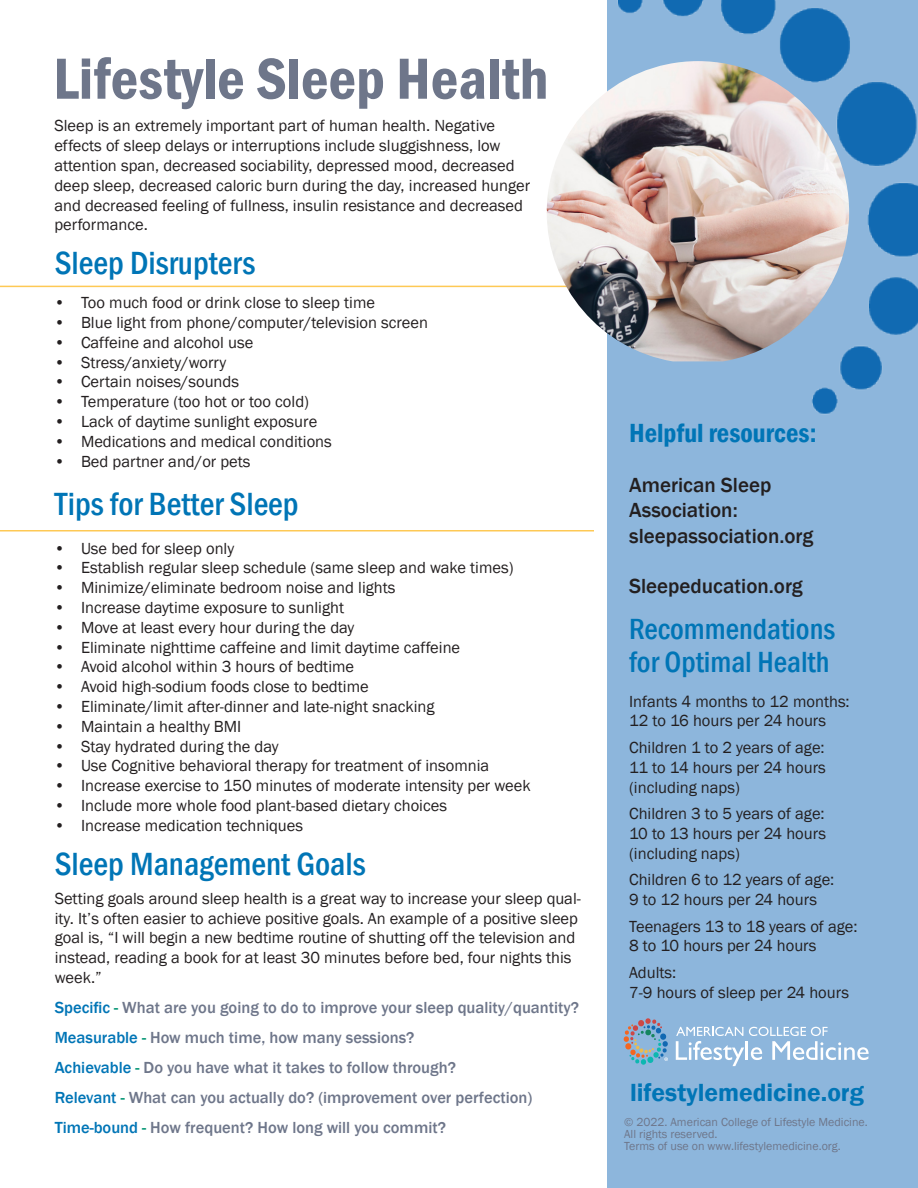
<style>
.page{position:relative;width:918px;height:1188px;background:#fff}
.page>*{position:absolute;margin:0;border:0;box-sizing:border-box;transform-origin:0 0}
.t1{font:600 condensed 60px "Franklin Gothic";color:#6e768a}
.t2{font:500 condensed 33px "Franklin Gothic";color:#0075b6}
.t3{font:500 condensed 30px/33px "Franklin Gothic";color:#0075b6}
.t4{font:600 condensed 27px "Franklin Gothic";color:#0075b6}
.t5{font:600 25.5px "Franklin Gothic";color:#0075b6}
.t6{font:500 21px/25.2px "Franklin Gothic";color:#231f20}
.t7{font:16.5px/19.8px "Franklin Gothic";color:#231f20}
.t8{font:500 16.5px "Franklin Gothic";color:#6e768a}
.t9{font:12px/12px "Franklin Gothic";color:#6e768a}
.s1{color:#0075b6}
.s2{color:#009472}
</style>
<div class="page">
<hr style="left:0;top:286px;width:594px;height:1px;background:#fec955">
<div style="left:608px;top:0;width:310px;height:1188px;background:#8db6dc"></div>
<img style="left:607px;top:0;width:311px;height:476px">
<img style="left:547px;top:61px;width:302px;height:300px">
<hr style="left:0;top:530px;width:594px;height:2px;background:#fec955">
<svg style="left:676px;top:1027px;width:193px;height:39px"></svg>
<svg style="left:623px;top:1018px;width:45px;height:47px"></svg>
<p class="t1" style="left:53px;top:39px;width:497px">Lifestyle Sleep Health</p>
<p class="t7" style="left:54px;top:116px;width:477px">Sleep is an extremely important part of human health. Negative effects of sleep delays or interruptions include sluggishness, low attention span, decreased sociability, depressed mood, decreased deep sleep, decreased caloric burn during the day, increased hunger and decreased feeling of fullness, insulin resistance and decreased performance.</p>
<p class="t2" style="left:55px;top:241px;width:202px">Sleep Disrupters</p>
<p class="t7" style="left:54px;top:293px;width:323px">• Too much food or drink close to sleep time</p>
<p class="t7" style="left:54px;top:313px;width:376px">• Blue light from phone/computer/television screen</p>
<p class="t7" style="left:54px;top:333px;width:201px">• Caffeine and alcohol use</p>
<p class="t7" style="left:54px;top:353px;width:174px">• Stress/anxiety/worry</p>
<p class="t7" style="left:54px;top:372px;width:187px">• Certain noises/sounds</p>
<p class="t7" style="left:54px;top:392px;width:257px">• Temperature (too hot or too cold)</p>
<p class="t7" style="left:54px;top:412px;width:265px">• Lack of daytime sunlight exposure</p>
<p class="t7" style="left:54px;top:432px;width:279px">• Medications and medical conditions</p>
<p class="t7" style="left:54px;top:452px;width:198px">• Bed partner and/or pets</p>
<p class="t2" style="left:55px;top:482px;width:245px">Tips for Better Sleep</p>
<p class="t7" style="left:54px;top:539px;width:182px">• Use bed for sleep only</p>
<p class="t7" style="left:54px;top:558px;width:461px">• Establish regular sleep schedule (same sleep and wake times)</p>
<p class="t7" style="left:54px;top:578px;width:343px">• Minimize/eliminate bedroom noise and lights</p>
<p class="t7" style="left:54px;top:598px;width:292px">• Increase daytime exposure to sunlight</p>
<p class="t7" style="left:54px;top:618px;width:302px">• Move at least every hour during the day</p>
<p class="t7" style="left:54px;top:638px;width:408px">• Eliminate nighttime caffeine and limit daytime caffeine</p>
<p class="t7" style="left:54px;top:657px;width:302px">• Avoid alcohol within 3 hours of bedtime</p>
<p class="t7" style="left:54px;top:677px;width:316px">• Avoid high-sodium foods close to bedtime</p>
<p class="t7" style="left:54px;top:697px;width:382px">• Eliminate/limit after-dinner and late-night snacking</p>
<p class="t7" style="left:54px;top:717px;width:189px">• Maintain a healthy BMI</p>
<p class="t7" style="left:54px;top:737px;width:226px">• Stay hydrated during the day</p>
<p class="t7" style="left:54px;top:756px;width:437px">• Use Cognitive behavioral therapy for treatment of insomnia</p>
<p class="t7" style="left:54px;top:776px;width:478px">• Increase exercise to 150 minutes of moderate intensity per week</p>
<p class="t7" style="left:54px;top:796px;width:395px">• Include more whole food plant-based dietary choices</p>
<p class="t7" style="left:54px;top:816px;width:251px">• Increase medication techniques</p>
<p class="t2" style="left:55px;top:842px;width:312px">Sleep Management Goals</p>
<p class="t7" style="left:55px;top:889px;width:528px">Setting goals around sleep health is a great way to increase your sleep qual&shy;ity. It’s often easier to achieve positive goals. An example of a positive sleep goal is, “I will begin a new bedtime routine of shutting off the television and instead, reading a book for at least 30 minutes before bed, four nights this week.”</p>
<p class="t8" style="left:55px;top:997px;width:526px"><span class="s1">Specific</span> <span class="s2">-</span> What are you going to do to improve your sleep quality/quantity?</p>
<p class="t8" style="left:55px;top:1027px;width:361px"><span class="s1">Measurable</span> <span class="s2">-</span> How much time, how many sessions?</p>
<p class="t8" style="left:55px;top:1057px;width:403px"><span class="s1">Achievable</span> <span class="s2">-</span> Do you have what it takes to follow through?</p>
<p class="t8" style="left:55px;top:1087px;width:479px"><span class="s1">Relevant</span> <span class="s2">-</span> What can you actually do? (improvement over perfection)</p>
<p class="t8" style="left:55px;top:1117px;width:393px"><span class="s1">Time-bound</span> <span class="s2">-</span> How frequent? How long will you commit?</p>
<p class="t4" style="left:629px;top:415px;width:189px">Helpful resources:</p>
<p class="t6" style="left:629px;top:473px;width:144px">American Sleep<br>Association:</p>
<p class="t6" style="left:629px;top:523px;width:186px">sleepassociation.org</p>
<p class="t6" style="left:629px;top:574px;width:175px">Sleepeducation.org</p>
<p class="t3" style="left:629px;top:612px;width:208px">Recommendations for Optimal Health</p>
<p class="t7" style="left:629px;top:692px;width:222px">Infants 4 months to 12 months:<br>12 to 16 hours per 24 hours</p>
<p class="t7" style="left:629px;top:738px;width:198px;text-align:justify">Children 1 to 2 years of age:<br>11 to 14 hours per 24 hours (including naps)</p>
<p class="t7" style="left:629px;top:804px;width:198px;text-align:justify">Children 3 to 5 years of age:<br>10 to 13 hours per 24 hours (including naps)</p>
<p class="t7" style="left:629px;top:870px;width:207px">Children 6 to 12 years of age:<br>9 to 12 hours per 24 hours</p>
<p class="t7" style="left:629px;top:917px;width:230px">Teenagers 13 to 18 years of age:<br>8 to 10 hours per 24 hours</p>
<p class="t7" style="left:629px;top:963px;width:221px">Adults:<br>7-9 hours of sleep per 24 hours</p>
<p class="t5" style="left:630px;top:1077px;width:235px">lifestylemedicine.org</p>
<p class="t9" style="left:624px;top:1116px;width:245px">© 2022. American College of Lifestyle Medicine.<br>All rights reserved.<br>Terms of use on www.lifestylemedicine.org.</p>
</div>
